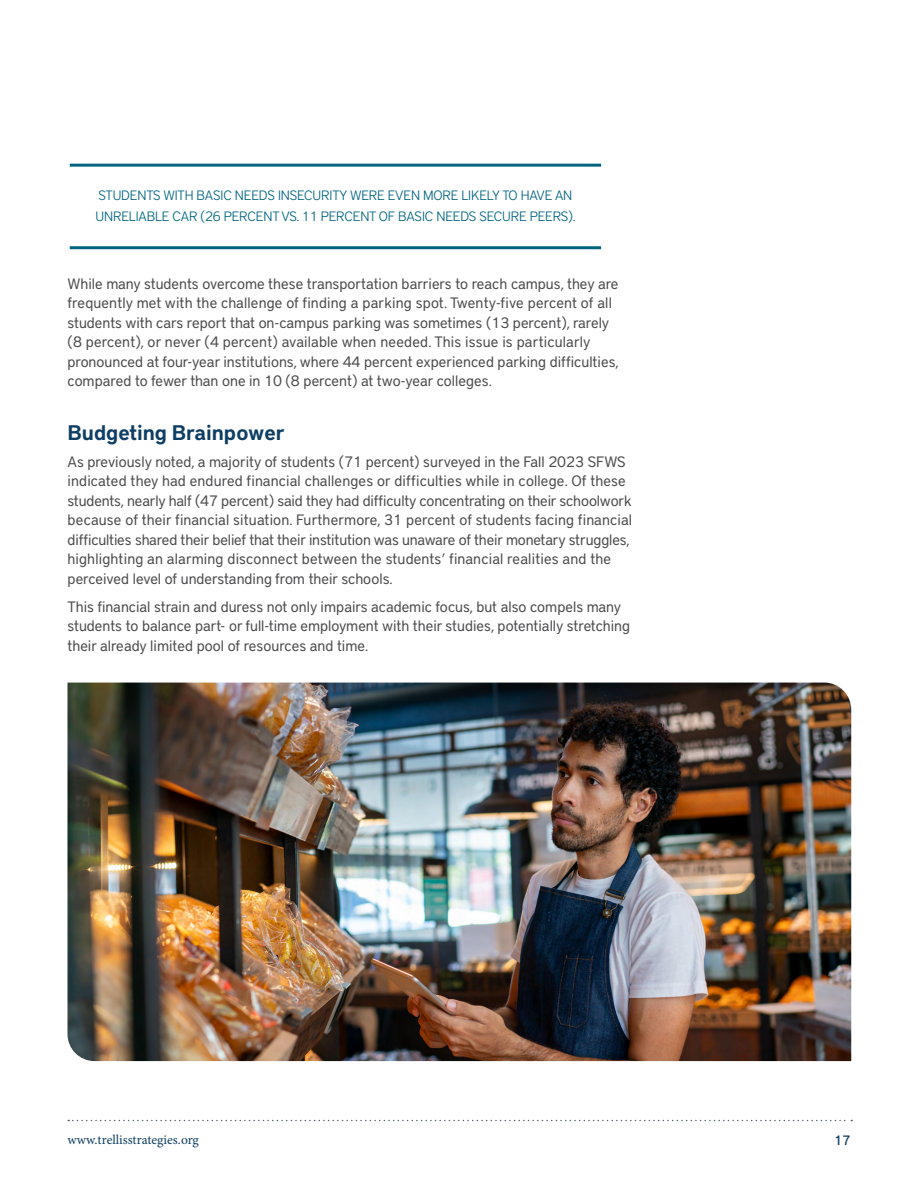
<style>
.page{position:relative;width:918px;height:1188px;background:#fff}
.page>*{position:absolute;margin:0;border:0;box-sizing:border-box;transform-origin:0 0}
.t1{font:600 21px "District Pro";color:#0e3e63}
.Body{font:15px/19.5px "District Pro";color:#4d4d4f}
.Pullquote{font:300 13.5px/21px "District Pro";letter-spacing:-.01em;color:#006481}
.t2{font:13.5px "Minion Pro";color:#0e3e63}
.t3{font:500 13.5px "District Pro";color:#0e3e63}
</style>
<div class="page">
<svg style="left:68px;top:1120px;width:784px;height:1px"></svg>
<img style="left:68px;top:683px;width:783px;height:378px">
<hr style="left:70px;top:164px;width:531px;height:3px;background:#006481">
<hr style="left:70px;top:246px;width:531px;height:3px;background:#006481">
<p class="Pullquote" style="left:96px;top:184px;width:482px">STUDENTS WITH BASIC NEEDS INSECURITY WERE EVEN MORE LIKELY TO HAVE AN<br>UNRELIABLE CAR (26 PERCENT VS. 11 PERCENT OF BASIC NEEDS SECURE PEERS).</p>
<p class="Body" style="left:68px;top:273px;width:553px">While many students overcome these transportation barriers to reach campus, they are frequently met with the challenge of finding a parking spot. Twenty-five percent of all students with cars report that on-campus parking was sometimes (13 percent), rarely (8 percent), or never (4 percent) available when needed. This issue is particularly pronounced at four-year institutions, where 44 percent experienced parking difficulties, compared to fewer than one in 10 (8 percent) at two-year colleges.</p>
<h2 class="t1" style="left:68px;top:418px;width:219px">Budgeting Brainpower</h2>
<p class="Body" style="left:68px;top:451px;width:566px">As previously noted, a majority of students (71 percent) surveyed in the Fall 2023 SFWS indicated they had endured financial challenges or difficulties while in college. Of these students, nearly half (47 percent) said they had difficulty concentrating on their schoolwork because of their financial situation. Furthermore, 31 percent of students facing financial difficulties shared their belief that their institution was unaware of their monetary struggles, highlighting an alarming disconnect between the students’ financial realities and the perceived level of understanding from their schools.</p>
<p class="Body" style="left:68px;top:596px;width:564px">This financial strain and duress not only impairs academic focus, but also compels many students to balance part- or full-time employment with their studies, potentially stretching their already limited pool of resources and time.</p>
<p class="t2" style="left:68px;top:1130px;width:133px">www.trellisstrategies.org</p>
<p class="t3" style="left:834px;top:1131px;width:18px">17</p>
</div>
